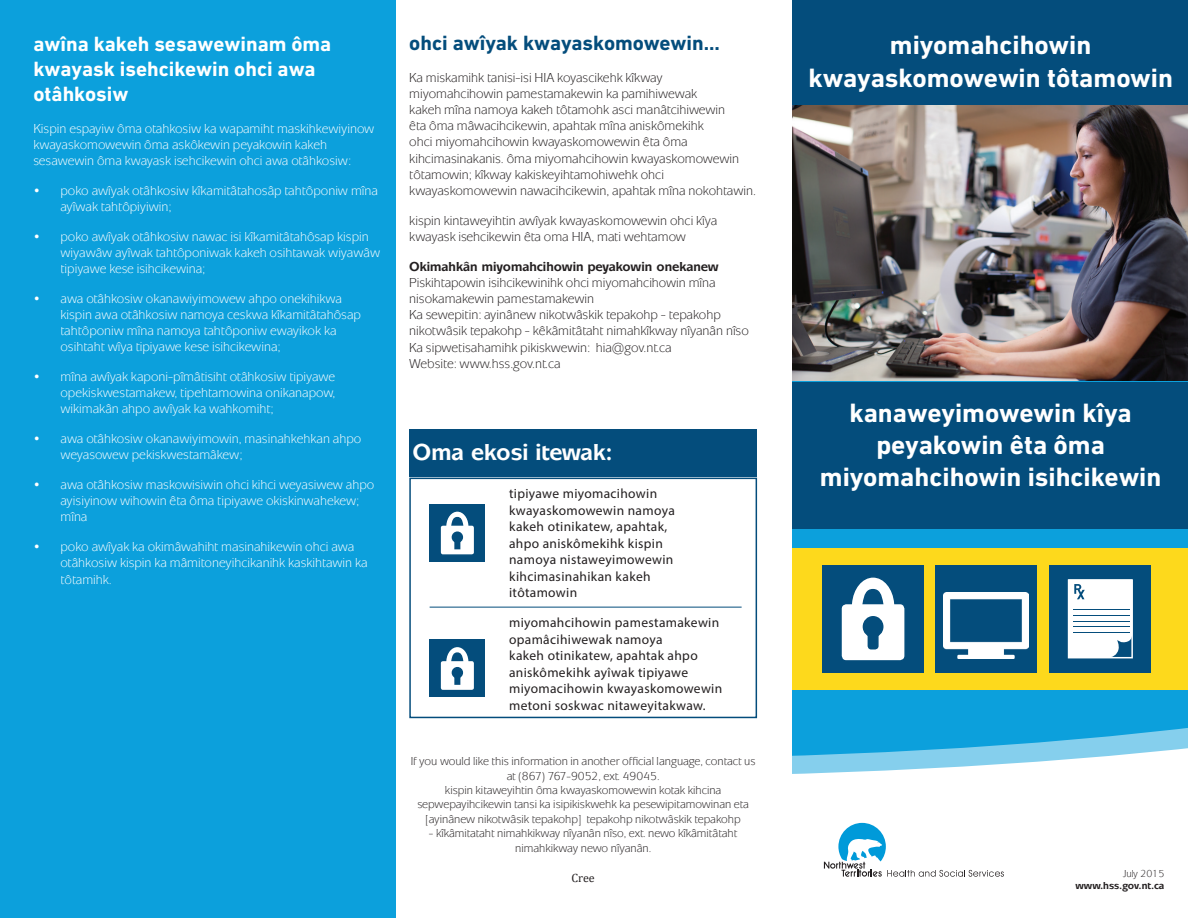
<style>
.page{position:relative;width:1188px;height:918px;background:#fff}
.page>*{position:absolute;margin:0;border:0;box-sizing:border-box;transform-origin:0 0}
.t1{font:700 27px/32.4px "DIN Next LT Pro";color:#fff;text-align:center}
.t2{font:700 24px "Mixage ITC Std";color:#fff}
.t3{font:700 21px/25.2px "DIN Next LT Pro";color:#fff}
.t4{font:700 21px "DIN Next LT Pro";color:#044d7c}
.t5{font:13.5px/16.2px "Mixage ITC Std";color:#fff}
.t6{font:13.5px/16.2px "Mixage ITC Std";color:#231f20}
.t7{font:13.5px/16.5px "Myriad Pro";letter-spacing:.025em;color:#231f20}
.t8{font:700 13.5px "Mixage ITC Std";color:#231f20}
.t9{font:12px/14.4px "Mixage ITC Std";color:#231f20;text-align:center}
.t10{font:12px "Cambria";color:#231f20}
.t11{font:700 10.5px "Mixage ITC Std";color:#231f20}
.t12{font:10.5px "Mixage ITC Std";color:#231f20}
</style>
<div class="page">
<div style="left:792px;top:0;width:396px;height:918px;background:#0ca0dc"></div>
<div style="left:0;top:0;width:396px;height:918px;background:#0ca0dc"></div>
<svg style="left:990px;top:728px;width:198px;height:18px"></svg>
<svg style="left:792px;top:746px;width:396px;height:172px;background:#eef8fc"></svg>
<svg style="left:824px;top:823px;width:180px;height:54px;background:#daeaf1"></svg>
<div style="left:792px;top:549px;width:396px;height:141px;background:#fdd91c"></div>
<div style="left:823px;top:565px;width:101px;height:108px;background:#044d7c"></div>
<svg style="left:841px;top:577px;width:64px;height:84px"></svg>
<div style="left:863px;top:617px;width:20px;height:20px;background:#044d7c;border-radius:50%"></div>
<div style="left:863px;top:616px;width:20px;height:21px;border:2px solid #044d7c;border-radius:50%"></div>
<div style="left:868px;top:630px;width:10px;height:19px;background:#044d7c;border-radius:3px"></div>
<div style="left:868px;top:629px;width:11px;height:20px;border:2px solid #044d7c;border-radius:3px"></div>
<div style="left:936px;top:565px;width:101px;height:108px;background:#044d7c"></div>
<div style="left:1050px;top:565px;width:101px;height:108px;background:#044d7c"></div>
<svg style="left:1068px;top:579px;width:65px;height:79px;background:#e9eff3"></svg>
<hr style="left:1073px;top:609px;width:57px;height:1px;background:#044d7c">
<hr style="left:1073px;top:615px;width:57px;height:1px;background:#044d7c">
<hr style="left:1073px;top:621px;width:57px;height:1px;background:#044d7c">
<hr style="left:1073px;top:627px;width:57px;height:1px;background:#044d7c">
<hr style="left:1073px;top:633px;width:57px;height:1px;background:#044d7c">
<div style="left:792px;top:383px;width:396px;height:146px;background:#044d7c"></div>
<div style="left:792px;top:0;width:396px;height:122px;background:#044d7c"></div>
<img style="left:792px;top:105px;width:396px;height:275px">
<hr style="left:430px;top:607px;width:312px;height:1px;background:#044d7c">
<img style="left:944px;top:592px;width:84px;height:66px">
<div style="left:409px;top:478px;width:348px;height:240px;border:2px solid #044d7c"></div>
<div style="left:430px;top:640px;width:55px;height:57px;background:#044d7c"></div>
<svg style="left:440px;top:647px;width:34px;height:43px"></svg>
<div style="left:409px;top:430px;width:348px;height:47px;background:#044d7c"></div>
<div style="left:430px;top:504px;width:55px;height:58px;background:#044d7c"></div>
<svg style="left:440px;top:511px;width:34px;height:44px"></svg>
<h3 class="t3" style="left:34px;top:31px;width:299px">awîna kakeh sesawewinam ôma kwayask isehcikewin ohci awa otâhkosiw</h3>
<p class="t5" style="left:34px;top:120px;width:342px">Kispin espayiw ôma otahkosiw ka wapamiht maskihkewiyinow kwayaskomowewin ôma askôkewin peyakowin kakeh sesawewin ôma kwayask isehcikewin ohci awa otâhkosiw:</p>
<p class="t5" style="left:61px;top:182px;width:319px;text-indent:-27px">• poko awîyak otâhkosiw kîkamitâtahosâp tahtôponiw mîna ayîwak tahtôpiyiwin;</p>
<p class="t5" style="left:61px;top:228px;width:321px;text-indent:-27px">• poko awîyak otâhkosiw nawac isi kîkamitâtahôsap kispin wiyawâw ayîwak tahtôponiwak kakeh osihtawak wiyawâw tipiyawe kese isihcikewina;</p>
<p class="t5" style="left:61px;top:290px;width:302px;text-indent:-27px">• awa otâhkosiw okanawiyimowew ahpo onekihikwa kispin awa otâhkosiw namoya ceskwa kîkamitâtahôsap tahtôponiw mîna namoya tahtôponiw ewayikok ka osihtaht wîya tipiyawe kese isihcikewina;</p>
<p class="t5" style="left:61px;top:368px;width:276px;text-align:justify;text-indent:-27px">• mîna awîyak kaponi-pîmâtisiht otâhkosiw tipiyawe opekiskwestamakew, tipehtamowina onikanapow, wikimakân ahpo awîyak ka wahkomiht;</p>
<p class="t5" style="left:61px;top:430px;width:302px;text-indent:-27px">• awa otâhkosiw okanawiyimowin, masinahkehkan ahpo weyasowew pekiskwestamâkew;</p>
<p class="t5" style="left:61px;top:476px;width:315px;text-indent:-27px">• awa otâhkosiw maskowisiwin ohci kihci weyasiwew ahpo ayisiyinow wihowin êta ôma tipiyawe okiskinwahekew; mîna</p>
<p class="t5" style="left:61px;top:538px;width:309px;text-indent:-27px">• poko awîyak ka okimâwahiht masinahikewin ohci awa otâhkosiw kispin ka mâmitoneyihcikanihk kaskihtawin ka tôtamihk.</p>
<h3 class="t4" style="left:409px;top:31px;width:312px">ohci awîyak kwayaskomowewin...</h3>
<p class="t6" style="left:409px;top:69px;width:348px">Ka miskamihk tanisi-isi HIA koyascikehk kîkway miyomahcihowin pamestamakewin ka pamihiwewak<br>kakeh mîna namoya kakeh tôtamohk asci manâtcihiwewin<br>êta ôma mâwacihcikewin, apahtak mîna aniskômekihk<br>ohci miyomahcihowin kwayaskomowewin êta ôma kihcimasinakanis. ôma miyomahcihowin kwayaskomowewin tôtamowin; kîkway kakiskeyihtamohiwehk ohci kwayaskomowewin nawacihcikewin, apahtak mîna nokohtawin.</p>
<p class="t6" style="left:409px;top:212px;width:309px">kispin kintaweyihtin awîyak kwayaskomowewin ohci kîya kwayask isehcikewin êta oma HIA, mati wehtamow</p>
<p class="t8" style="left:409px;top:258px;width:311px">Okimahkân miyomahcihowin peyakowin onekanew</p>
<p class="t6" style="left:409px;top:274px;width:341px">Piskihtapowin isihcikewinihk ohci miyomahcihowin mîna nisokamakewin pamestamakewin<br>Ka sewepitin: ayinânew nikotwâskik tepakohp - tepakohp nikotwâsik tepakohp - kêkâmitâtaht nimahkîkway nîyanân nîso Ka sipwetisahamihk pikiskwewin: hia@gov.nt.ca<br>Website: www.hss.gov.nt.ca</p>
<h2 class="t2" style="left:413px;top:437px;width:202px">Oma ekosi itewak:</h2>
<p class="t7" style="left:509px;top:485px;width:167px">tipiyawe miyomacihowin kwayaskomowewin namoya kakeh otinikatew, apahtak, ahpo aniskômekihk kispin namoya nistaweyimowewin kihcimasinahikan kakeh itôtamowin</p>
<p class="t7" style="left:509px;top:614px;width:215px">miyomahcihowin pamestamakewin opamâcihiwewak namoya<br>kakeh otinikatew, apahtak ahpo aniskômekihk ayîwak tipiyawe miyomacihowin kwayaskomowewin metoni soskwac nitaweyitakwaw.</p>
<p class="t9" style="left:411px;top:754px;width:346px">If you would like this information in another official language, contact us at (867) 767-9052, ext. 49045.<br>kispin kitaweyihtin ôma kwayaskomowewin kotak kihcina sepwepayihcikewin tansi ka isipikiskwehk ka pesewipitamowinan eta [ayinânew nikotwâsik tepakohp] tepakohp nikotwâskik tepakohp</p>
<p class="t9" style="left:429px;top:826px;width:310px">- kîkâmitataht nimahkikway nîyanân nîso, ext. newo kîkâmitâtaht nimahkikway newo nîyanân.</p>
<p class="t10" style="left:572px;top:871px;width:25px">Cree</p>
<h1 class="t1" style="left:808px;top:29px;width:366px">miyomahcihowin kwayaskomowewin tôtamowin</h1>
<h1 class="t1" style="left:820px;top:396px;width:343px">kanaweyimowewin kîya peyakowin êta ôma miyomahcihowin isihcikewin</h1>
<p class="t12" style="left:1123px;top:867px;width:43px">July 2015</p>
<p class="t11" style="left:1075px;top:880px;width:90px">www.hss.gov.nt.ca</p>
</div>
